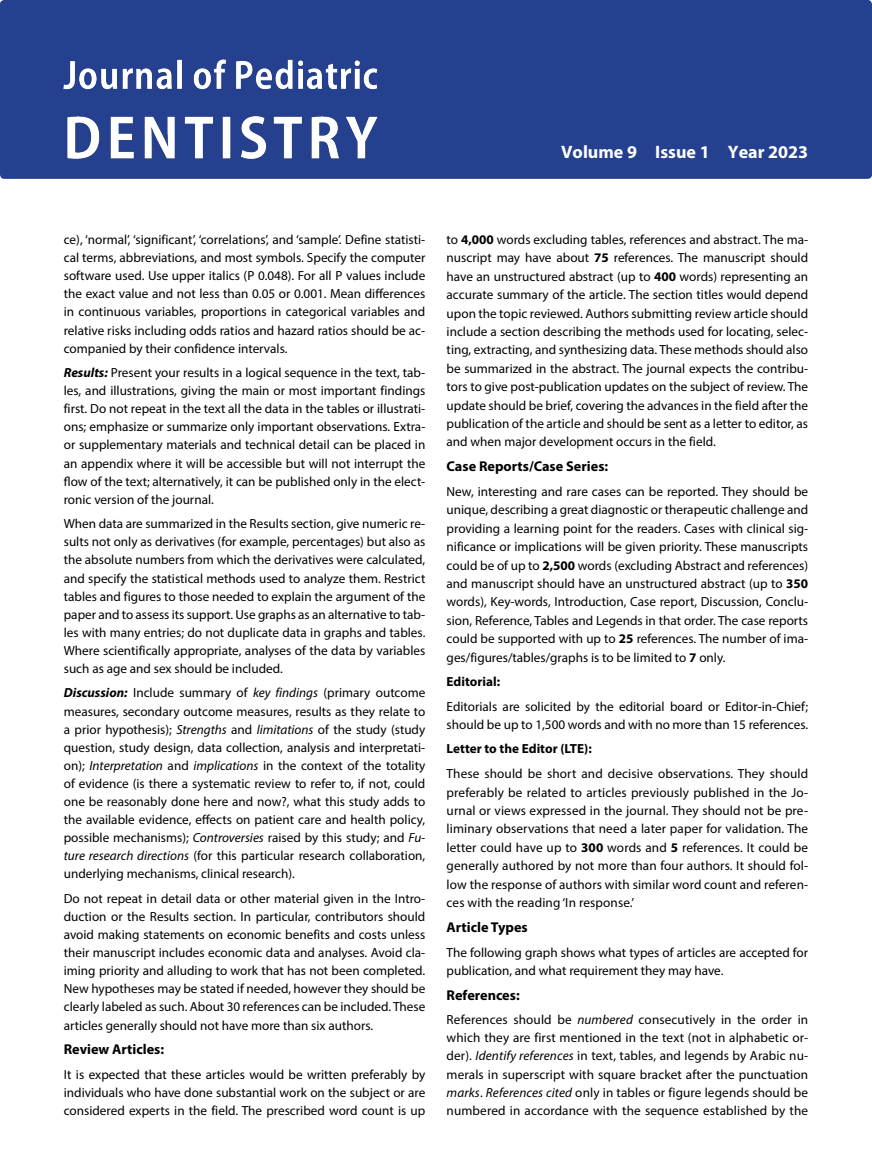
<style>
.page{position:relative;width:872px;height:1170px;background:#fff}
.page>*{position:absolute;margin:0;border:0;box-sizing:border-box;transform-origin:0 0}
.t1{font:700 18px "Myriad Pro";color:#fff}
.t2{font:700 14.25px "Myriad Pro";color:#000}
.t3{font:13.2px/18.1px "Myriad Pro";color:#000;text-align:justify}
.t4{font:700 13.2px "Myriad Pro";color:#000}
.s1{font-weight:700;font-style:italic}
.s2{font-style:italic}
.s3{font-weight:700}
</style>
<div class="page">
<div style="left:0;top:0;width:872px;height:179px;background:#25408f;border-radius:4px"></div>
<img style="left:64px;top:59px;width:314px;height:100px">
<h1 class="t1" style="left:561px;top:140px;width:248px">Volume 9 Issue 1 Year 2023</h1>
<p class="t3" style="left:64px;top:230px;width:363px">ce), ‘normal’, ‘significant’, ‘correlations’, and ‘sample’. Define statisti&shy;cal terms, abbreviations, and most symbols. Specify the computer software used. Use upper italics (P 0.048). For all P values include the exact value and not less than 0.05 or 0.001. Mean differences in continuous variables, proportions in categorical variables and relative risks including odds ratios and hazard ratios should be ac&shy;companied by their confidence intervals.</p>
<p class="t3" style="left:64px;top:363px;width:363px"><span class="s1">Results:</span> Present your results in a logical sequence in the text, tab&shy;les, and illustrations, giving the main or most important findings first. Do not repeat in the text all the data in the tables or illustrati&shy;ons; emphasize or summarize only important observations. Extra&shy;or supplementary materials and technical detail can be placed in an appendix where it will be accessible but will not interrupt the flow of the text; alternatively, it can be published only in the elect&shy;ronic version of the journal.</p>
<p class="t3" style="left:64px;top:514px;width:363px">When data are summarized in the Results section, give numeric re&shy;sults not only as derivatives (for example, percentages) but also as the absolute numbers from which the derivatives were calculated, and specify the statistical methods used to analyze them. Restrict tables and figures to those needed to explain the argument of the paper and to assess its support. Use graphs as an alternative to tab&shy;les with many entries; do not duplicate data in graphs and tables.<br>Where scientifically appropriate, analyses of the data by variables such as age and sex should be included.</p>
<p class="t3" style="left:64px;top:683px;width:363px"><span class="s1">Discussion:</span> Include summary of <span class="s2">key findings</span> (primary outcome measures, secondary outcome measures, results as they relate to a prior hypothesis); <span class="s2">Strengths</span> and <span class="s2">limitations</span> of the study (study question, study design, data collection, analysis and interpretati&shy;on); <span class="s2">Interpretation</span> and <span class="s2">implications</span> in the context of the totality of evidence (is there a systematic review to refer to, if not, could one be reasonably done here and now?, what this study adds to the available evidence, effects on patient care and health policy, possible mechanisms); <span class="s2">Controversies</span> raised by this study; and <span class="s2">Fu&shy;ture research directions</span> (for this particular research collaboration, underlying mechanisms, clinical research).</p>
<p class="t3" style="left:64px;top:889px;width:363px">Do not repeat in detail data or other material given in the Intro&shy;duction or the Results section. In particular, contributors should avoid making statements on economic benefits and costs unless their manuscript includes economic data and analyses. Avoid cla&shy;iming priority and alluding to work that has not been completed.<br>New hypotheses may be stated if needed, however they should be clearly labeled as such. About 30 references can be included. These articles generally should not have more than six authors.</p>
<p class="t2" style="left:64px;top:1039px;width:102px">Review Articles:</p>
<p class="t3" style="left:64px;top:1064px;width:363px">It is expected that these articles would be written preferably by individuals who have done substantial work on the subject or are considered experts in the field. The prescribed word count is up</p>
<p class="t3" style="left:446px;top:230px;width:363px">to <span class="s3">4,000</span> words excluding tables, references and abstract. The ma&shy;nuscript may have about <span class="s3">75</span> references. The manuscript should have an unstructured abstract (up to <span class="s3">400</span> words) representing an accurate summary of the article. The section titles would depend upon the topic reviewed. Authors submitting review article should include a section describing the methods used for locating, selec&shy;ting, extracting, and synthesizing data. These methods should also be summarized in the abstract. The journal expects the contribu&shy;tors to give post-publication updates on the subject of review. The update should be brief, covering the advances in the field after the publication of the article and should be sent as a letter to editor, as and when major development occurs in the field.</p>
<p class="t2" style="left:446px;top:457px;width:163px">Case Reports/Case Series:</p>
<p class="t3" style="left:446px;top:482px;width:363px">New, interesting and rare cases can be reported. They should be unique, describing a great diagnostic or therapeutic challenge and providing a learning point for the readers. Cases with clinical sig&shy;nificance or implications will be given priority. These manuscripts could be of up to <span class="s3">2,500</span> words (excluding Abstract and references) and manuscript should have an unstructured abstract (up to <span class="s3">350 </span>words), Key-words, Introduction, Case report, Discussion, Conclu&shy;sion, Reference, Tables and Legends in that order. The case reports could be supported with up to <span class="s3">25</span> references. The number of ima&shy;ges/figures/tables/graphs is to be limited to <span class="s3">7</span> only.</p>
<p class="t4" style="left:446px;top:673px;width:55px">Editorial:</p>
<p class="t3" style="left:446px;top:697px;width:363px">Editorials are solicited by the editorial board or Editor-in-Chief; should be up to 1,500 words and with no more than 15 references.</p>
<p class="t4" style="left:446px;top:740px;width:147px">Letter to the Editor (LTE):</p>
<p class="t3" style="left:446px;top:764px;width:363px">These should be short and decisive observations. They should preferably be related to articles previously published in the Jo&shy;urnal or views expressed in the journal. They should not be pre&shy;liminary observations that need a later paper for validation. The letter could have up to <span class="s3">300</span> words and <span class="s3">5</span> references. It could be generally authored by not more than four authors. It should fol&shy;low the response of authors with similar word count and referen&shy;ces with the reading ‘In response.’</p>
<p class="t2" style="left:446px;top:917px;width:83px">Article Types</p>
<p class="t3" style="left:446px;top:942px;width:363px">The following graph shows what types of articles are accepted for publication, and what requirement they may have.</p>
<p class="t2" style="left:446px;top:985px;width:75px">References:</p>
<p class="t3" style="left:446px;top:1010px;width:363px">References should be <span class="s2">numbered</span> consecutively in the order in which they are first mentioned in the text (not in alphabetic or&shy;der). <span class="s2">Identify references</span> in text, tables, and legends by Arabic nu&shy;merals in superscript with square bracket after the punctuation <span class="s2">marks</span>. <span class="s2">References cited</span> only in tables or figure legends should be numbered in accordance with the sequence established by the</p>
</div>
